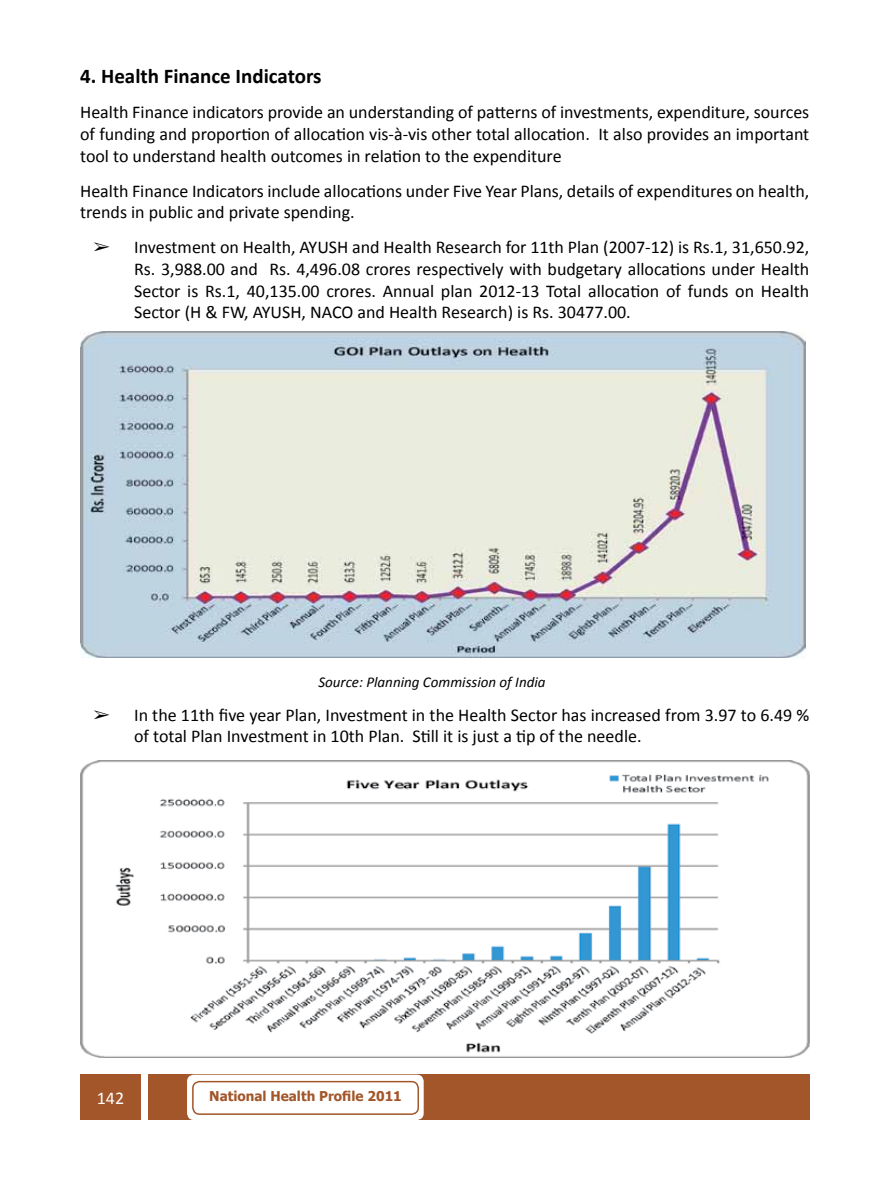
<style>
.page{position:relative;width:891px;height:1188px;background:#fff}
.page>*{position:absolute;margin:0;border:0;box-sizing:border-box;transform-origin:0 0}
.t1{font:700 21px "Calibri";color:#000}
.t2{font:18px/21.6px "Calibri";color:#000;text-align:justify}
.t3{font:18px "Calibri";color:#fff}
.t4{font:18px "Dixieland";color:#000}
.t5{font:italic 15px "Calibri";color:#000}
.t6{font:700 13.5px "Tahoma";color:#a2562a}
</style>
<div class="page">
<div style="left:148px;top:1075px;width:662px;height:45px;background:#a2562a"></div>
<div style="left:80px;top:1075px;width:61px;height:45px;background:#a2562a"></div>
<div style="left:187px;top:1075px;width:237px;height:45px;background:#fff;border-radius:7px"></div>
<div style="left:192px;top:1081px;width:227px;height:34px;border:2px solid #a2562a;border-radius:7px"></div>
<img style="left:80px;top:332px;width:725px;height:326px">
<img style="left:80px;top:760px;width:729px;height:298px">
<p class="t1" style="left:80px;top:63px;width:243px">4. Health Finance Indicators</p>
<p class="t2" style="left:80px;top:102px;width:731px">Health Finance indicators provide an understanding of patterns of investments, expenditure, sources of funding and proportion of allocation vis-à-vis other total allocation. It also provides an important tool to understand health outcomes in relation to the expenditure</p>
<p class="t2" style="left:80px;top:180px;width:731px">Health Finance Indicators include allocations under Five Year Plans, details of expenditures on health, trends in public and private spending.</p>
<p class="t4" style="left:94px;top:239px;width:18px">â</p>
<p class="t2" style="left:134px;top:237px;width:677px">Investment on Health, AYUSH and Health Research for 11th Plan (2007-12) is Rs.1, 31,650.92, Rs. 3,988.00 and Rs. 4,496.08 crores respectively with budgetary allocations under Health Sector is Rs.1, 40,135.00 crores. Annual plan 2012-13 Total allocation of funds on Health Sector (H &amp; FW, AYUSH, NACO and Health Research) is Rs. 30477.00.</p>
<p class="t5" style="left:318px;top:672px;width:229px">Source: Planning Commission of India</p>
<p class="t4" style="left:94px;top:706px;width:18px">â</p>
<p class="t2" style="left:134px;top:704px;width:677px">In the 11th five year Plan, Investment in the Health Sector has increased from 3.97 to 6.49 % of total Plan Investment in 10th Plan. Still it is just a tip of the needle.</p>
<p class="t3" style="left:97px;top:1086px;width:29px">142</p>
<p class="t6" style="left:209px;top:1086px;width:194px">National Health Profile 2011</p>
</div>
